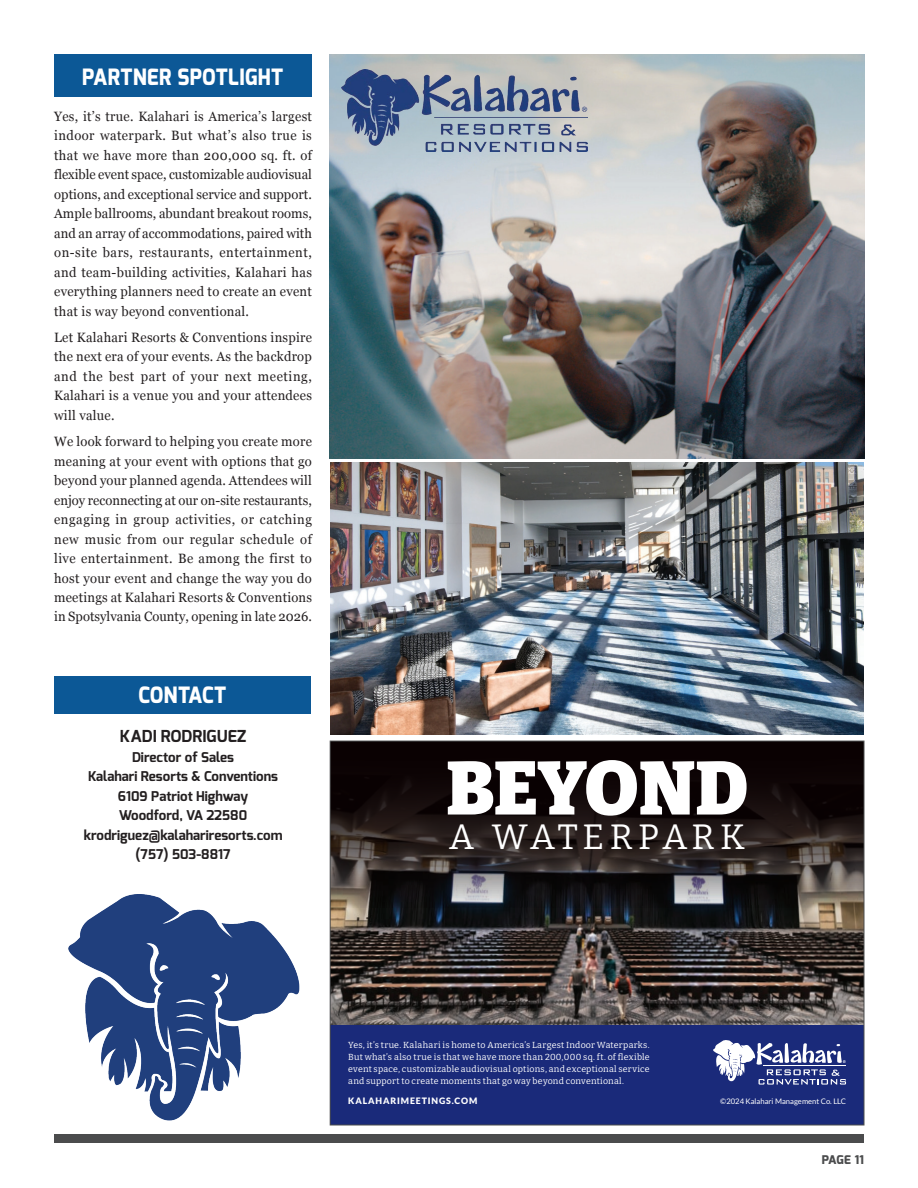
<style>
.page{position:relative;width:918px;height:1188px;background:#fff}
.page>*{position:absolute;margin:0;border:0;box-sizing:border-box;transform-origin:0 0}
.t1{font:35.25px "Bitter";letter-spacing:.125em;color:#fff}
.t2{font:800 22.5px "Exo";letter-spacing:.02em;color:#fff;scale:.9 1}
.t3{font:700 16.5px "Exo";color:#231f20}
.t4{font:13.5px/19.5px "Georgia";letter-spacing:.02em;color:#231f20;text-align:justify;scale:.96 1}
.t5{font:700 13.5px/19.5px "Exo";color:#231f20;text-align:center}
.t6{font:800 12px "Exo";letter-spacing:.01em;color:#4b4c4d}
.t7{font:8.85px/12px "Bitter";letter-spacing:.02em;color:#fff;text-align:justify}
.t8{font:900 8.85px "Lato";letter-spacing:.1em;color:#fff}
.t9{font:7.65px "Lato";color:#fff}
</style>
<div class="page">
<div style="left:54px;top:1134px;width:810px;height:9px;background:#4b4c4d"></div>
<img style="left:330px;top:54px;width:534px;height:405px">
<img style="left:330px;top:463px;width:534px;height:271px">
<div style="left:54px;top:54px;width:258px;height:42px;background:#0c5896"></div>
<img style="left:332px;top:908px;width:530px;height:117px">
<div style="left:330px;top:1025px;width:534px;height:100px;background:#1a2a7a"></div>
<svg style="left:332px;top:743px;width:530px;height:165px;background:#272020"></svg>
<svg style="left:448px;top:760px;width:299px;height:56px"></svg>
<svg style="left:713px;top:1040px;width:133px;height:45px"></svg>
<div style="left:54px;top:676px;width:256px;height:37px;background:#0c5896"></div>
<img style="left:341px;top:69px;width:247px;height:83px">
<img style="left:68px;top:895px;width:232px;height:226px">
<h2 class="t2" style="left:82px;top:63px;width:225px">PARTNER SPOTLIGHT</h2>
<p class="t4" style="left:54px;top:106px;width:270px">Yes, it’s true. Kalahari is America’s largest indoor waterpark. But what’s also true is that we have more than 200,000 sq. ft. of flexible event space, customizable audiovisual options, and exceptional service and support.<br>Ample ballrooms, abundant breakout rooms, and an array of accommodations, paired with on-site bars, restaurants, entertainment, and team-building activities, Kalahari has everything planners need to create an event that is way beyond conventional.</p>
<p class="t4" style="left:54px;top:327px;width:270px">Let Kalahari Resorts &amp; Conventions inspire the next era of your events. As the backdrop and the best part of your next meeting, Kalahari is a venue you and your attendees will value.</p>
<p class="t4" style="left:54px;top:431px;width:270px">We look forward to helping you create more meaning at your event with options that go beyond your planned agenda. Attendees will enjoy reconnecting at our on-site restaurants, engaging in group activities, or catching new music from our regular schedule of live entertainment. Be among the first to host your event and change the way you do meetings at Kalahari Resorts &amp; Conventions in Spotsylvania County, opening in late 2026.</p>
<h2 class="t2" style="left:138px;top:680px;width:99px">CONTACT</h2>
<p class="t3" style="left:120px;top:726px;width:128px">KADI RODRIGUEZ</p>
<p class="t5" style="left:84px;top:747px;width:200px">Director of Sales<br>Kalahari Resorts &amp; Conventions<br>6109 Patriot Highway<br>Woodford, VA 22580 krodriguez@kalahariresorts.com (757) 503-8817</p>
<h1 class="t1" style="left:449px;top:815px;width:297px">A WATERPARK</h1>
<p class="t7" style="left:348px;top:1039px;width:303px">Yes, it’s true. Kalahari is home to America’s Largest Indoor Waterparks.<br>But what’s also true is that we have more than 200,000 sq. ft. of flexible event space, customizable audiovisual options, and exceptional service and support to create moments that go way beyond conventional.</p>
<p class="t8" style="left:348px;top:1095px;width:131px">KALAHARIMEETINGS.COM</p>
<p class="t9" style="left:720px;top:1097px;width:127px">©2024 Kalahari Management Co. LLC</p>
<p class="t6" style="left:822px;top:1152px;width:44px">PAGE 11</p>
</div>
